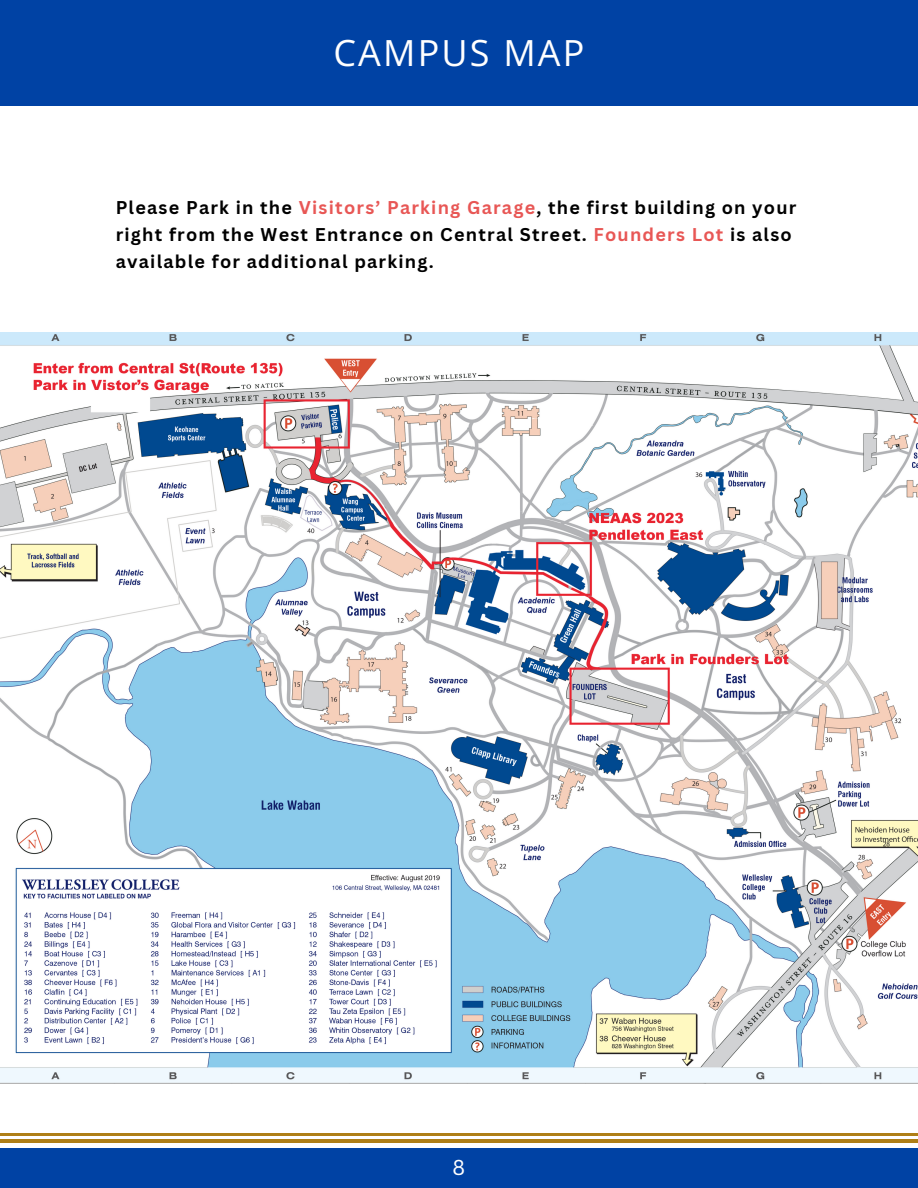
<style>
.page{position:relative;width:918px;height:1188px;background:#fff}
.page>*{position:absolute;margin:0;border:0;box-sizing:border-box;transform-origin:0 0}
.t1{font:36px "Open Sans";letter-spacing:.06em;color:#fff}
.t2{font:21px "Canva Sans";color:#fff}
.t3{font:700 18px/27px "Canva Sans";letter-spacing:.07em;color:#000}
.s1{color:#e85755}
</style>
<div class="page">
<div style="left:0;top:0;width:918px;height:106px;background:#0042a4"></div>
<div style="left:0;top:1148px;width:918px;height:40px;background:#0042a4"></div>
<hr style="left:0;top:1133px;width:918px;height:2px;background:#af7f17">
<hr style="left:0;top:1139px;width:918px;height:3px;background:#af7f17">
<img style="left:0;top:332px;width:918px;height:752px">
<p class="t1" style="left:333px;top:27px;width:253px">CAMPUS MAP</p>
<p class="t3" style="left:116px;top:194px;width:682px">Please Park in the <span class="s1">Visitors’ Parking Garage</span>, the first building on your right from the West Entrance on Central Street. <span class="s1">Founders Lot</span> is also available for additional parking.</p>
<p class="t2" style="left:453px;top:1152px;width:14px">8</p>
</div>
